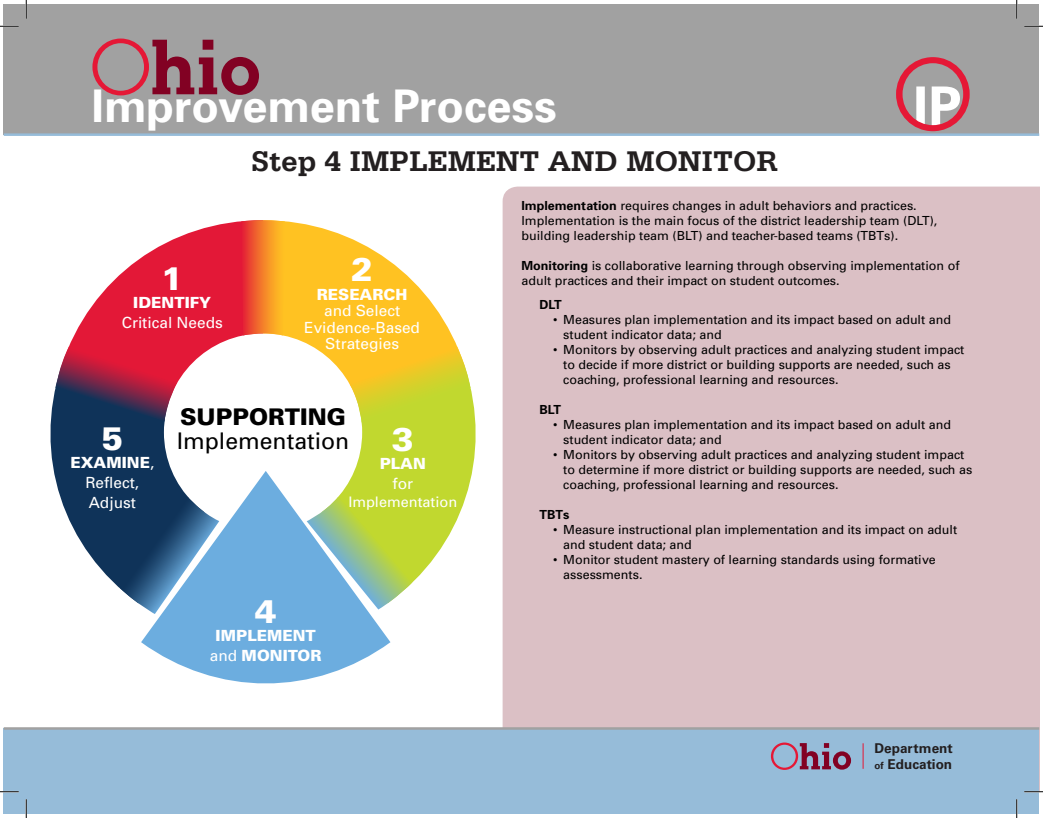
<style>
.page{position:relative;width:1043px;height:818px;background:#fff}
.page>*{position:absolute;margin:0;border:0;box-sizing:border-box;transform-origin:0 0}
.t1{font:700 45px "Univers";color:#fff}
.t2{font:900 32.62px "Univers LT Std";color:#fff}
.t3{font:700 30px "Serifa Std";color:#231f20}
.t4{font:22.88px/23.9px "Univers";color:#000}
.t5{font:15.38px/19.8px "Univers";color:#fff;text-align:center}
.t6{font:900 15.38px/19.8px "Univers LT Std";color:#fff;text-align:center}
.t7{font:14.5px "Univers";color:#fff}
.t8{font:700 13.5px/16.2px "Univers";color:#231f20}
.t9{font:12.5px/15px "Univers";color:#000}
.t10{font:700 12.5px "Univers";color:#000}
.s1{font-family:"Univers LT Std";font-weight:900}
.s2{font-family:"Univers";font-weight:400}
.s3{font-weight:700}
.s4{font-size:9.88px}
</style>
<div class="page">
<svg style="left:69px;top:221px;width:172px;height:145px;fill:#e31837"></svg>
<svg style="left:50px;top:366px;width:139px;height:223px;fill:#0f3359"></svg>
<svg style="left:354px;top:385px;width:122px;height:198px;fill:#c1d82f"></svg>
<svg style="left:285px;top:221px;width:180px;height:211px;fill:#ffc222"></svg>
<div style="left:164px;top:333px;width:198px;height:198px;background:#fff;border-radius:50%"></div>
<svg style="left:141px;top:471px;width:249px;height:213px;fill:#6caddf"></svg>
<svg style="left:241px;top:220px;width:44px;height:115px;background:#f37a2d"></svg>
<svg style="left:350px;top:346px;width:120px;height:76px;background:#dfd034"></svg>
<svg style="left:307px;top:496px;width:105px;height:113px;background:#a6cb90"></svg>
<svg style="left:120px;top:496px;width:99px;height:118px;background:#4f799e"></svg>
<svg style="left:55px;top:346px;width:122px;height:75px;background:#8a3151"></svg>
<div style="left:502px;top:186px;width:537px;height:541px;background:#dbc0c5"></div>
<div style="left:4px;top:4px;width:1035px;height:130px;background:#a1a1a1"></div>
<svg style="left:92px;top:39px;width:167px;height:56px"></svg>
<hr style="left:4px;top:133px;width:1035px;height:3px;background:#96bcd9">
<div style="left:4px;top:728px;width:1035px;height:86px;background:#96bcd9"></div>
<svg style="left:771px;top:742px;width:80px;height:27px"></svg>
<svg style="left:862px;top:743px;width:1px;height:25px"></svg>
<hr style="left:4px;top:727px;width:1035px;height:2px;background:#a1a1a1">
<svg style="left:896px;top:57px;width:73px;height:74px"></svg>
<svg style="left:0;top:25px;width:19px;height:2px"></svg>
<svg style="left:1024px;top:25px;width:18px;height:2px"></svg>
<svg style="left:0;top:790px;width:19px;height:2px"></svg>
<svg style="left:1024px;top:790px;width:18px;height:2px"></svg>
<svg style="left:25px;top:0;width:2px;height:19px"></svg>
<svg style="left:25px;top:799px;width:2px;height:19px"></svg>
<svg style="left:1016px;top:0;width:1px;height:19px"></svg>
<svg style="left:1016px;top:799px;width:1px;height:19px"></svg>
<p class="t1" style="left:91px;top:77px;width:466px">Improvement Process</p>
<p class="t3" style="left:251px;top:144px;width:528px">Step 4 IMPLEMENT AND MONITOR</p>
<p class="t2" style="left:161px;top:258px;width:23px">1</p>
<p class="t5" style="left:122px;top:293px;width:103px"><span class="s1">IDENTIFY<br></span>Critical Needs</p>
<p class="t2" style="left:351px;top:249px;width:23px">2</p>
<p class="t5" style="left:304px;top:286px;width:117px;line-height:16.4px"><span class="s1">RESEARCH </span>and Select<br>Evidence-Based<br>Strategies</p>
<p class="t2" style="left:101px;top:418px;width:23px">5</p>
<p class="t5" style="left:70px;top:453px;width:85px"><span class="s1">EXAMINE</span>,<br>Reflect,<br>Adjust</p>
<p class="t4" style="left:177px;top:404px;width:174px"><span class="s1">SUPPORTING<br></span>Implementation</p>
<p class="t2" style="left:392px;top:418px;width:23px">3</p>
<p class="t6" style="left:379px;top:454px;width:48px">PLAN <span class="s2">for</span></p>
<p class="t7" style="left:348px;top:493px;width:110px">Implementation</p>
<p class="t2" style="left:255px;top:590px;width:23px">4</p>
<p class="t6" style="left:210px;top:626px;width:113px">IMPLEMENT <span class="s2">and</span> MONITOR</p>
<p class="t9" style="left:521px;top:198px;width:417px"><span class="s3">Implementation</span> requires changes in adult behaviors and practices.<br>Implementation is the main focus of the district leadership team (DLT), building leadership team (BLT) and teacher-based teams (TBTs).</p>
<p class="t9" style="left:521px;top:258px;width:439px"><span class="s3">Monitoring</span> is collaborative learning through observing implementation of adult practices and their impact on student outcomes.</p>
<p class="t10" style="left:539px;top:296px;width:24px">DLT</p>
<p class="t9" style="left:563px;top:312px;width:389px;text-indent:-10px">• Measures plan implementation and its impact based on adult and student indicator data; and</p>
<p class="t9" style="left:563px;top:342px;width:402px;text-indent:-10px">• Monitors by observing adult practices and analyzing student impact to decide if more district or building supports are needed, such as coaching, professional learning and resources.</p>
<p class="t10" style="left:539px;top:401px;width:23px">BLT</p>
<p class="t9" style="left:563px;top:417px;width:389px;text-indent:-10px">• Measures plan implementation and its impact based on adult and student indicator data; and</p>
<p class="t9" style="left:563px;top:447px;width:410px;text-indent:-10px">• Monitors by observing adult practices and analyzing student impact to determine if more district or building supports are needed, such as coaching, professional learning and resources.</p>
<p class="t10" style="left:539px;top:506px;width:31px">TBTs</p>
<p class="t9" style="left:563px;top:522px;width:395px;text-indent:-10px">• Measure instructional plan implementation and its impact on adult and student data; and</p>
<p class="t9" style="left:563px;top:552px;width:374px;text-indent:-10px">• Monitor student mastery of learning standards using formative assessments.</p>
<p class="t8" style="left:874px;top:739px;width:80px">Department <span class="s4">of</span> Education</p>
</div>
